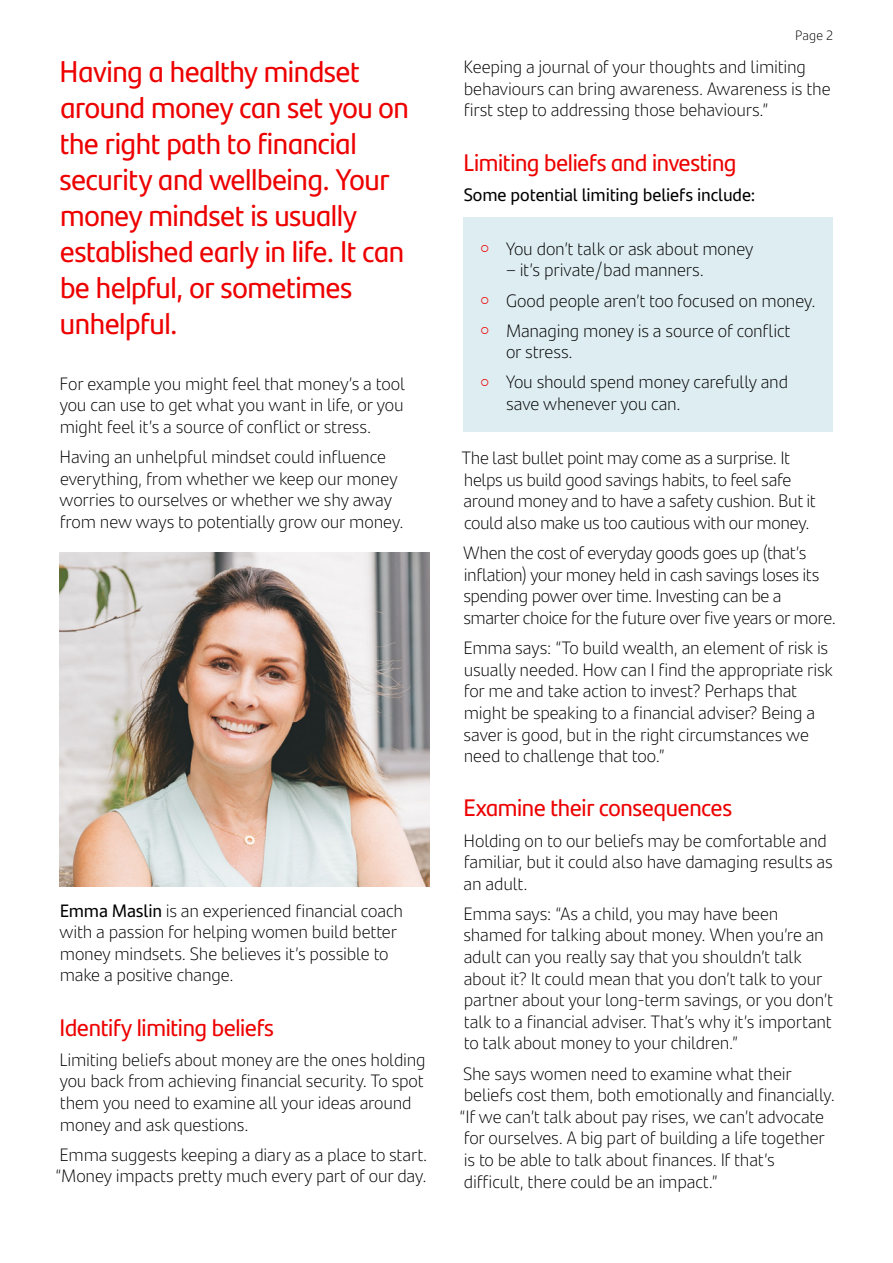
<style>
.page{position:relative;width:893px;height:1263px;background:#fff}
.page>*{position:absolute;margin:0;border:0;box-sizing:border-box;transform-origin:0 0}
.t1{font:30px/36px "Santander Headline";letter-spacing:-.015em;color:#ed0000}
.t2{font:24px "Santander Headline";letter-spacing:-.015em;color:#ed0000}
.t3{font:300 18px/21.6px "Santander Text";letter-spacing:-.015em;color:#000}
.t4{font:18px "Santander Text";letter-spacing:-.01em;color:#000}
.t5{font:300 13.5px "Santander Text";color:#000}
.s1{font-weight:400}
.s2{color:#ed0000}
</style>
<div class="page">
<img style="left:60px;top:553px;width:369px;height:333px">
<div style="left:463px;top:217px;width:370px;height:215px;background:#deedf2"></div>
<h1 class="t1" style="left:59px;top:52px;width:351px">Having a healthy mindset around money can set you on the right path to financial security and wellbeing. Your money mindset is usually established early in life. It can be helpful, or sometimes unhelpful.</h1>
<p class="t3" style="left:60px;top:372px;width:347px;text-align:justify">For example you might feel that money’s a tool you can use to get what you want in life, or you might feel it’s a source of conflict or stress.</p>
<p class="t3" style="left:60px;top:445px;width:345px">Having an unhelpful mindset could influence everything, from whether we keep our money worries to ourselves or whether we shy away from new ways to potentially grow our money.</p>
<p class="t3" style="left:60px;top:899px;width:345px"><span class="s1">Emma Maslin</span> is an experienced financial coach with a passion for helping women build better money mindsets. She believes it’s possible to make a positive change.</p>
<h2 class="t2" style="left:60px;top:1009px;width:216px">Identify limiting beliefs</h2>
<p class="t3" style="left:60px;top:1048px;width:368px">Limiting beliefs about money are the ones holding you back from achieving financial security. To spot them you need to examine all your ideas around money and ask questions.</p>
<p class="t3" style="left:55px;top:1143px;width:374px">Emma suggests keeping a diary as a place to start. “Money impacts pretty much every part of our day.</p>
<p class="t5" style="left:795px;top:25px;width:40px">Page 2</p>
<p class="t3" style="left:464px;top:55px;width:369px">Keeping a journal of your thoughts and limiting behaviours can bring awareness. Awareness is the first step to addressing those behaviours.”</p>
<h2 class="t2" style="left:464px;top:144px;width:274px">Limiting beliefs and investing</h2>
<p class="t4" style="left:464px;top:181px;width:293px">Some potential limiting beliefs include:</p>
<p class="t3" style="left:480px;top:237px;width:274px"><span class="s2">○</span> You don’t talk or ask about money</p>
<p class="t3" style="left:506px;top:259px;width:199px">– it’s private / bad manners.</p>
<p class="t3" style="left:480px;top:289px;width:337px"><span class="s2">○</span> Good people aren’t too focused on money.</p>
<p class="t3" style="left:506px;top:319px;width:286px;text-indent:-26px"><span class="s2">○</span> Managing money is a source of conflict or stress.</p>
<p class="t3" style="left:506px;top:370px;width:284px;text-indent:-26px"><span class="s2">○</span> You should spend money carefully and save whenever you can.</p>
<p class="t3" style="left:462px;top:446px;width:356px">The last bullet point may come as a surprise. It helps us build good savings habits, to feel safe around money and to have a safety cushion. But it could also make us too cautious with our money.</p>
<p class="t3" style="left:463px;top:541px;width:374px">When the cost of everyday goods goes up (that’s inflation) your money held in cash savings loses its spending power over time. Investing can be a smarter choice for the future over five years or more.</p>
<p class="t3" style="left:463px;top:636px;width:371px">Emma says: “To build wealth, an element of risk is usually needed. How can I find the appropriate risk for me and take action to invest? Perhaps that might be speaking to a financial adviser? Being a saver is good, but in the right circumstances we need to challenge that too.”</p>
<h2 class="t2" style="left:464px;top:790px;width:270px">Examine their consequences</h2>
<p class="t3" style="left:464px;top:829px;width:371px">Holding on to our beliefs may be comfortable and familiar, but it could also have damaging results as an adult.</p>
<p class="t3" style="left:463px;top:902px;width:371px">Emma says: “As a child, you may have been shamed for talking about money. When you’re an adult can you really say that you shouldn’t talk about it? It could mean that you don’t talk to your partner about your long-term savings, or you don’t talk to a financial adviser. That’s why it’s important to talk about money to your children.”</p>
<p class="t3" style="left:459px;top:1062px;width:377px">She says women need to examine what their beliefs cost them, both emotionally and financially. “If we can’t talk about pay rises, we can’t advocate for ourselves. A big part of building a life together is to be able to talk about finances. If that’s<br>difficult, there could be an impact.”</p>
</div>
